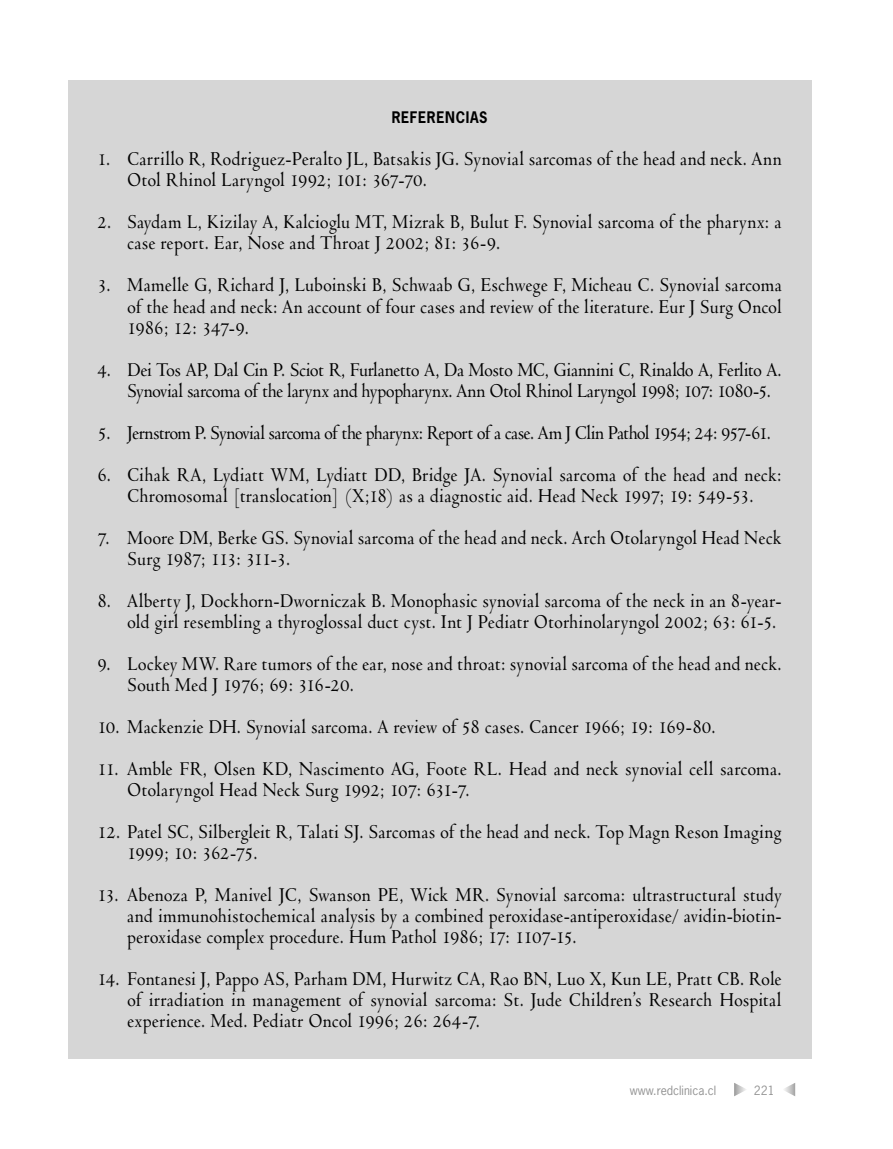
<style>
.page{position:relative;width:893px;height:1149px;background:#fff}
.page>*{position:absolute;margin:0;border:0;box-sizing:border-box;transform-origin:0 0}
.REFERENCIAS{font:600 21px/21px "Venetian 301 BT";letter-spacing:-.01em;color:#000;scale:.9 1}
.REFERENCIAS-2{font:600 21px/21px "Venetian 301 BT";letter-spacing:-.03em;color:#000;scale:.9 1}
.REFERENCIAS-3{font:600 21px "Venetian 301 BT";letter-spacing:-.045em;color:#000;scale:.9 1}
.SUBTITULO_espñol{font:700 15px "News Gothic Std";letter-spacing:.05em;color:#000;scale:.9 1}
.t1{font:12px "News Gothic Std";color:#939393}
</style>
<div class="page">
<svg style="left:784px;top:1083px;width:11px;height:12px"></svg>
<svg style="left:734px;top:1083px;width:12px;height:12px"></svg>
<div style="left:68px;top:80px;width:743px;height:978px;background:#d6d6d6"></div>
<p class="SUBTITULO_espñol" style="left:392px;top:108px;width:108px">REFERENCIAS</p>
<p class="REFERENCIAS" style="left:127px;top:149px;width:729px;text-indent:-30px">1. Carrillo R, Rodriguez-Peralto JL, Batsakis JG. Synovial sarcomas of the head and neck. Ann<br>Otol Rhinol Laryngol 1992; 101: 367-70.</p>
<p class="REFERENCIAS" style="left:127px;top:212px;width:729px;text-indent:-30px">2. Saydam L, Kizilay A, Kalcioglu MT, Mizrak B, Bulut F. Synovial sarcoma of the pharynx: a case report. Ear, Nose and Throat J 2002; 81: 36-9.</p>
<p class="REFERENCIAS" style="left:127px;top:275px;width:729px;text-align:justify;text-indent:-30px">3. Mamelle G, Richard J, Luboinski B, Schwaab G, Eschwege F, Micheau C. Synovial sarcoma of the head and neck: An account of four cases and review of the literature. Eur J Surg Oncol 1986; 12: 347-9.</p>
<p class="REFERENCIAS-2" style="left:127px;top:359px;width:729px;text-indent:-30px">4. Dei Tos AP, Dal Cin P. Sciot R, Furlanetto A, Da Mosto MC, Giannini C, Rinaldo A, Ferlito A.<br>Synovial sarcoma of the larynx and hypopharynx. Ann Otol Rhinol Laryngol 1998; 107: 1080-5.</p>
<p class="REFERENCIAS-3" style="left:97px;top:420px;width:750px">5. Jernstrom P. Synovial sarcoma of the pharynx: Report of a case. Am J Clin Pathol 1954; 24: 957-61.</p>
<p class="REFERENCIAS" style="left:97px;top:464px;width:762px;text-align:center">6. Cihak RA, Lydiatt WM, Lydiatt DD, Bridge JA. Synovial sarcoma of the head and neck:<br>Chromosomal [translocation] (X;18) as a diagnostic aid. Head Neck 1997; 19: 549-53.</p>
<p class="REFERENCIAS" style="left:127px;top:527px;width:729px;text-indent:-30px">7. Moore DM, Berke GS. Synovial sarcoma of the head and neck. Arch Otolaryngol Head Neck<br>Surg 1987; 113: 311-3.</p>
<p class="REFERENCIAS" style="left:97px;top:590px;width:762px;text-align:right">8. Alberty J, Dockhorn-Dworniczak B. Monophasic synovial sarcoma of the neck in an 8-year&shy;old girl resembling a thyroglossal duct cyst. Int J Pediatr Otorhinolaryngol 2002; 63: 61-5.</p>
<p class="REFERENCIAS" style="left:127px;top:653px;width:729px;text-indent:-30px">9. Lockey MW. Rare tumors of the ear, nose and throat: synovial sarcoma of the head and neck.<br>South Med J 1976; 69: 316-20.</p>
<p class="REFERENCIAS" style="left:97px;top:716px;width:689px">10. Mackenzie DH. Synovial sarcoma. A review of 58 cases. Cancer 1966; 19: 169-80.</p>
<p class="REFERENCIAS" style="left:127px;top:758px;width:729px;text-indent:-30px">11. Amble FR, Olsen KD, Nascimento AG, Foote RL. Head and neck synovial cell sarcoma.<br>Otolaryngol Head Neck Surg 1992; 107: 631-7.</p>
<p class="REFERENCIAS" style="left:127px;top:821px;width:729px;text-indent:-30px">12. Patel SC, Silbergleit R, Talati SJ. Sarcomas of the head and neck. Top Magn Reson Imaging<br>1999; 10: 362-75.</p>
<p class="REFERENCIAS" style="left:127px;top:884px;width:729px;text-align:justify;text-indent:-30px">13. Abenoza P, Manivel JC, Swanson PE, Wick MR. Synovial sarcoma: ultrastructural study and immunohistochemical analysis by a combined peroxidase-antiperoxidase/ avidin-biotin&shy;peroxidase complex procedure. Hum Pathol 1986; 17: 1107-15.</p>
<p class="REFERENCIAS" style="left:127px;top:968px;width:729px;text-align:justify;text-indent:-30px">14. Fontanesi J, Pappo AS, Parham DM, Hurwitz CA, Rao BN, Luo X, Kun LE, Pratt CB. Role of irradiation in management of synovial sarcoma: St. Jude Children’s Research Hospital experience. Med. Pediatr Oncol 1996; 26: 264-7.</p>
<p class="t1" style="left:630px;top:1081px;width:88px">www.redclinica.cl</p>
<p class="t1" style="left:754px;top:1081px;width:22px">221</p>
</div>
